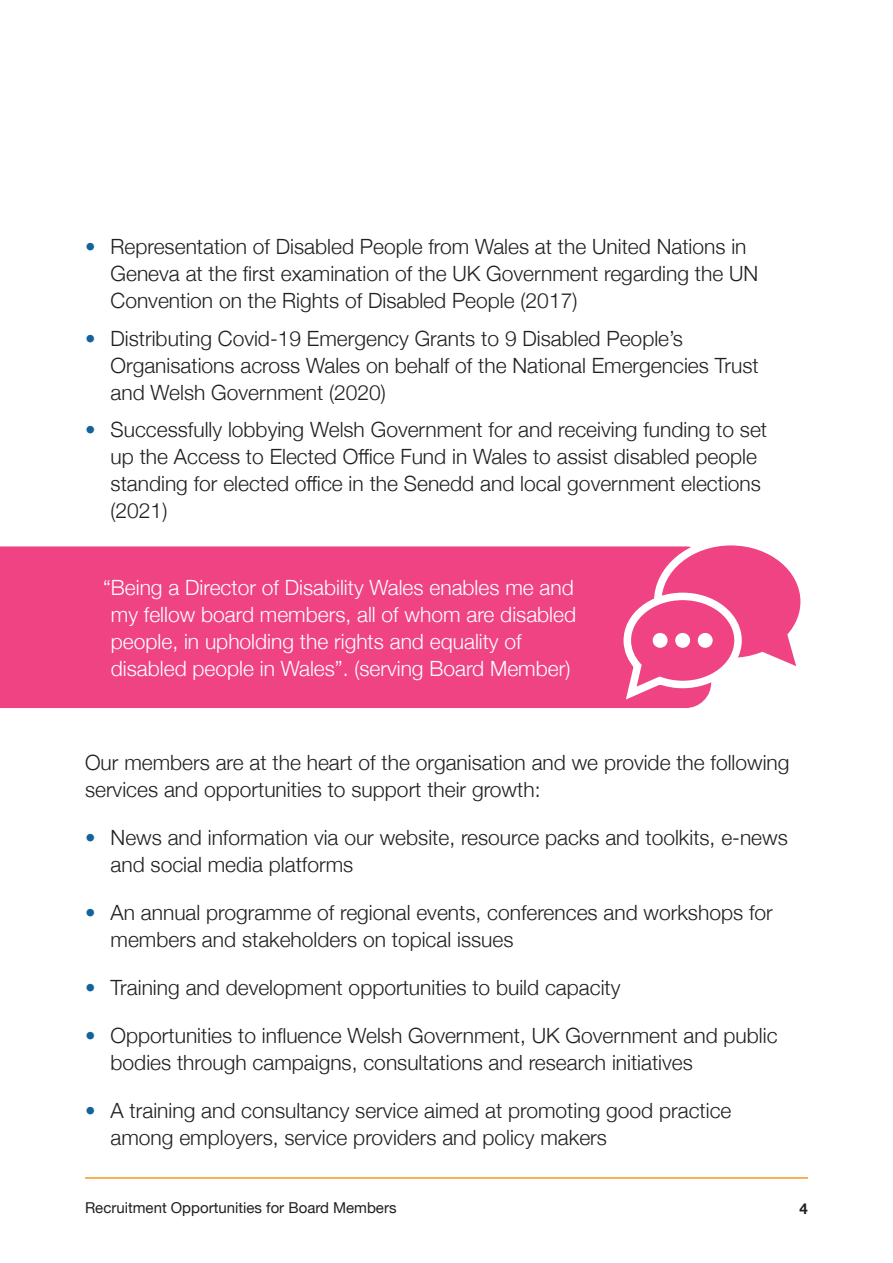
<style>
.page{position:relative;width:893px;height:1263px;background:#fff}
.page>*{position:absolute;margin:0;border:0;box-sizing:border-box;transform-origin:0 0}
.t1{font:300 21px/27px "Helvetica Neue";color:#231f20}
.t2{font:300 21px/27px "Helvetica Neue";color:#fff}
.t3{font:15px "Helvetica Neue";color:#231f20}
.t4{font:700 15px "Helvetica Neue";color:#231f20}
.s1{color:#15639c}
</style>
<div class="page">
<hr style="left:85px;top:1177px;width:723px;height:2px;background:#f7971d">
<div style="left:0;top:546px;width:695px;height:162px;background:#ef4383"></div>
<svg style="left:620px;top:545px;width:181px;height:161px"></svg>
<div style="left:698px;top:633px;width:15px;height:15px;background:#fff;border-radius:50%"></div>
<div style="left:675px;top:633px;width:15px;height:15px;background:#fff;border-radius:50%"></div>
<div style="left:653px;top:633px;width:15px;height:15px;background:#fff;border-radius:50%"></div>
<p class="t1" style="left:111px;top:232px;width:649px;text-indent:-26px"><span class="s1">•</span> Representation of Disabled People from Wales at the United Nations in<br>Geneva at the first examination of the UK Government regarding the UN<br>Convention on the Rights of Disabled People (2017)</p>
<p class="t1" style="left:111px;top:323px;width:650px;text-indent:-26px"><span class="s1">•</span> Distributing Covid-19 Emergency Grants to 9 Disabled People’s<br>Organisations across Wales on behalf of the National Emergencies Trust and Welsh Government (2020)</p>
<p class="t1" style="left:111px;top:415px;width:658px;text-indent:-26px"><span class="s1">•</span> Successfully lobbying Welsh Government for and receiving funding to set up the Access to Elected Office Fund in Wales to assist disabled people standing for elected office in the Senedd and local government elections (2021)</p>
<p class="t2" style="left:111px;top:572px;width:467px;text-indent:-8px">“Being a Director of Disability Wales enables me and my fellow board members, all of whom are disabled people, in upholding the rights and equality of disabled people in Wales”. (serving Board Member)</p>
<p class="t1" style="left:85px;top:748px;width:706px">Our members are at the heart of the organisation and we provide the following services and opportunities to support their growth:</p>
<p class="t1" style="left:111px;top:823px;width:679px;text-indent:-26px"><span class="s1">•</span> News and information via our website, resource packs and toolkits, e-news and social media platforms</p>
<p class="t1" style="left:111px;top:898px;width:664px;text-indent:-26px"><span class="s1">•</span> An annual programme of regional events, conferences and workshops for members and stakeholders on topical issues</p>
<p class="t1" style="left:85px;top:973px;width:537px"><span class="s1">•</span> Training and development opportunities to build capacity</p>
<p class="t1" style="left:111px;top:1021px;width:669px;text-indent:-26px"><span class="s1">•</span> Opportunities to influence Welsh Government, UK Government and public bodies through campaigns, consultations and research initiatives</p>
<p class="t1" style="left:111px;top:1096px;width:622px;text-indent:-26px"><span class="s1">•</span> A training and consultancy service aimed at promoting good practice among employers, service providers and policy makers</p>
<p class="t3" style="left:85px;top:1197px;width:313px">Recruitment Opportunities for Board Members</p>
<p class="t4" style="left:800px;top:1197px;width:10px">4</p>
</div>
